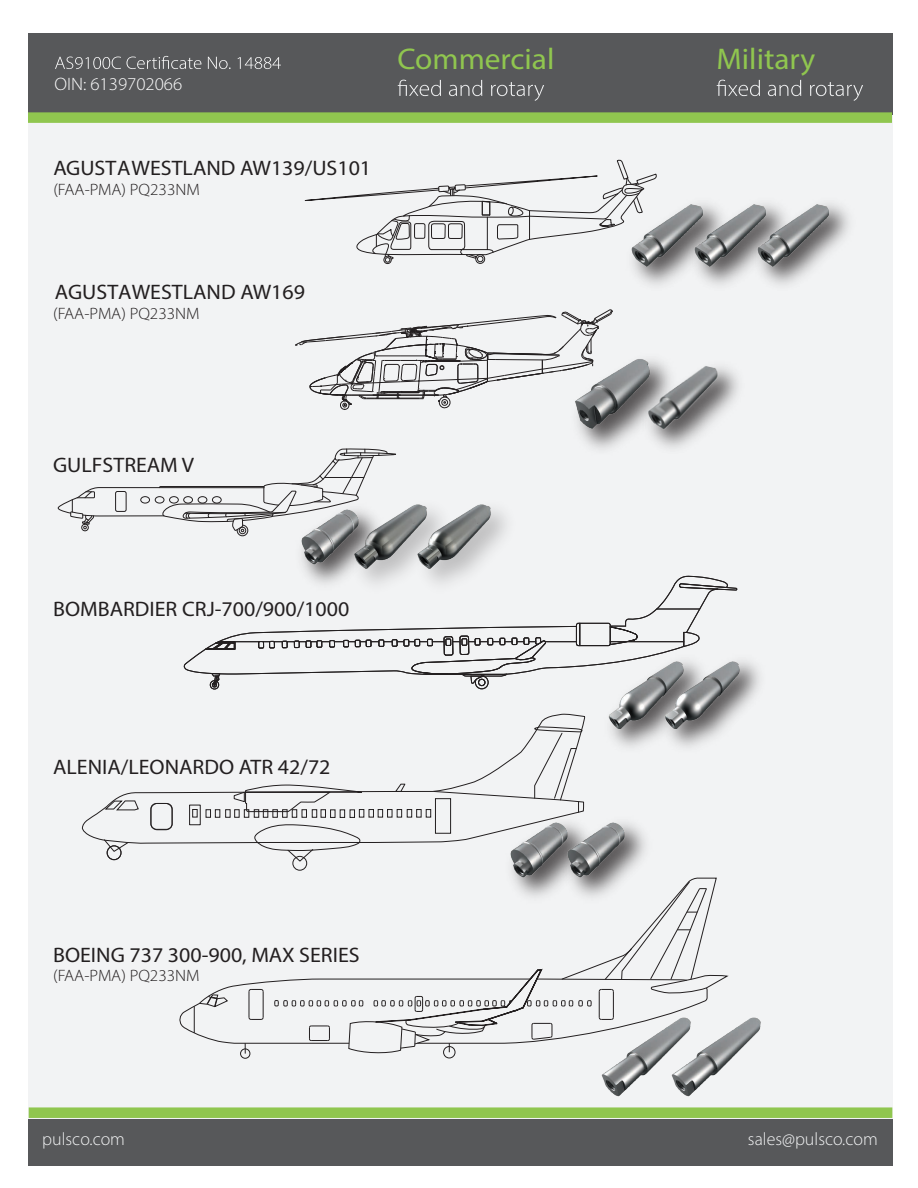
<style>
.page{position:relative;width:918px;height:1188px;background:#fff}
.page>*{position:absolute;margin:0;border:0;box-sizing:border-box;transform-origin:0 0}
.t1{font:30px "Myriad Pro";color:#90c64f;scale:1.05 1}
.t2{font:21px "Myriad Pro";color:#231f20;scale:1.05 1}
.t3{font:300 18px "Myriad Pro";color:#f2f3f4}
.t4{font:300 18px "Myriad Pro";color:#fff;scale:1.05 1}
.t5{font:300 16.5px "Myriad Pro";color:#231f20;scale:1.05 1}
</style>
<div class="page">
<div style="left:28px;top:33px;width:864px;height:1127px;background:#f2f3f4"></div>
<div style="left:29px;top:1119px;width:864px;height:47px;background:#57585a"></div>
<div style="left:28px;top:33px;width:864px;height:82px;background:#57585a"></div>
<svg style="left:717px;top:80px;width:146px;height:21px"></svg>
<svg style="left:398px;top:80px;width:146px;height:21px"></svg>
<svg style="left:55px;top:56px;width:226px;height:13px"></svg>
<svg style="left:57px;top:448px;width:339px;height:89px"></svg>
<hr style="left:325px;top:477px;width:39px;height:1px;background:#231f20">
<img style="left:389px;top:490px;width:17px;height:86px">
<img style="left:406px;top:504px;width:93px;height:72px">
<img style="left:389px;top:497px;width:3px;height:79px">
<img style="left:281px;top:478px;width:108px;height:98px">
<svg style="left:184px;top:576px;width:553px;height:113px"></svg>
<img style="left:597px;top:648px;width:57px;height:99px">
<img style="left:606px;top:653px;width:48px;height:80px">
<img style="left:654px;top:648px;width:106px;height:99px">
<img style="left:663px;top:653px;width:80px;height:80px">
<img style="left:510px;top:844px;width:37px;height:34px">
<img style="left:547px;top:822px;width:99px;height:56px">
<svg style="left:82px;top:714px;width:504px;height:130px"></svg>
<div style="left:151px;top:803px;width:22px;height:27px;border:1px solid #231f20;border-radius:5px"></div>
<div style="left:151px;top:803px;width:21px;height:27px;border:1px solid #231f20;border-radius:6px"></div>
<svg style="left:103px;top:839px;width:26px;height:13px"></svg>
<div style="left:107px;top:845px;width:14px;height:15px;border:1px solid #231f20;border-radius:50%"></div>
<svg style="left:254px;top:824px;width:107px;height:38px"></svg>
<div style="left:292px;top:856px;width:15px;height:15px;border:1px solid #231f20;border-radius:50%"></div>
<svg style="left:395px;top:783px;width:11px;height:9px"></svg>
<div style="left:189px;top:805px;width:12px;height:20px;border:1px solid #231f20"></div>
<div style="left:192px;top:809px;width:6px;height:8px;border:1px solid #231f20"></div>
<div style="left:206px;top:809px;width:5px;height:9px;border:1px solid #231f20"></div>
<div style="left:215px;top:809px;width:5px;height:9px;border:1px solid #231f20"></div>
<div style="left:225px;top:809px;width:6px;height:9px;border:1px solid #231f20"></div>
<div style="left:234px;top:809px;width:6px;height:9px;border:1px solid #231f20"></div>
<div style="left:244px;top:809px;width:5px;height:9px;border:1px solid #231f20"></div>
<div style="left:254px;top:809px;width:5px;height:9px;border:1px solid #231f20"></div>
<div style="left:263px;top:809px;width:5px;height:9px;border:1px solid #231f20"></div>
<div style="left:272px;top:809px;width:6px;height:9px;border:1px solid #231f20"></div>
<div style="left:282px;top:809px;width:5px;height:9px;border:1px solid #231f20"></div>
<div style="left:292px;top:809px;width:5px;height:9px;border:1px solid #231f20"></div>
<div style="left:302px;top:809px;width:5px;height:9px;border:1px solid #231f20"></div>
<div style="left:312px;top:809px;width:5px;height:9px;border:1px solid #231f20"></div>
<div style="left:321px;top:809px;width:5px;height:9px;border:1px solid #231f20"></div>
<div style="left:330px;top:809px;width:5px;height:9px;border:1px solid #231f20"></div>
<div style="left:340px;top:809px;width:5px;height:9px;border:1px solid #231f20"></div>
<div style="left:350px;top:809px;width:5px;height:9px;border:1px solid #231f20"></div>
<div style="left:359px;top:809px;width:5px;height:9px;border:1px solid #231f20"></div>
<div style="left:369px;top:809px;width:5px;height:9px;border:1px solid #231f20"></div>
<div style="left:378px;top:809px;width:5px;height:9px;border:1px solid #231f20"></div>
<div style="left:387px;top:809px;width:5px;height:9px;border:1px solid #231f20"></div>
<div style="left:397px;top:809px;width:5px;height:9px;border:1px solid #231f20"></div>
<div style="left:407px;top:809px;width:5px;height:9px;border:1px solid #231f20"></div>
<div style="left:416px;top:809px;width:6px;height:9px;border:1px solid #231f20"></div>
<div style="left:426px;top:809px;width:5px;height:9px;border:1px solid #231f20"></div>
<div style="left:435px;top:798px;width:16px;height:36px;border:1px solid #231f20"></div>
<svg style="left:433px;top:726px;width:153px;height:86px"></svg>
<svg style="left:233px;top:784px;width:129px;height:28px"></svg>
<svg style="left:105px;top:800px;width:34px;height:11px"></svg>
<svg style="left:295px;top:309px;width:318px;height:101px"></svg>
<img style="left:558px;top:342px;width:72px;height:108px">
<img style="left:630px;top:359px;width:109px;height:89px">
<div style="left:384px;top:256px;width:7px;height:8px;border:1px solid #231f20;border-radius:50%"></div>
<div style="left:476px;top:254px;width:9px;height:10px;border:1px solid #231f20;border-radius:50%"></div>
<svg style="left:305px;top:159px;width:352px;height:103px"></svg>
<img style="left:615px;top:179px;width:63px;height:106px">
<img style="left:678px;top:203px;width:63px;height:82px">
<img style="left:741px;top:203px;width:108px;height:82px">
<svg style="left:179px;top:878px;width:549px;height:181px"></svg>
<img style="left:593px;top:1001px;width:71px;height:96px">
<img style="left:664px;top:1001px;width:97px;height:96px">
<div style="left:28px;top:112px;width:864px;height:11px;background:#90c64f"></div>
<div style="left:29px;top:1107px;width:863px;height:11px;background:#90c64f"></div>
<p class="t4" style="left:54px;top:74px;width:123px">OIN: 6139702066</p>
<p class="t2" style="left:53px;top:155px;width:304px">AGUSTAWESTLAND AW139/US101</p>
<p class="t5" style="left:53px;top:179px;width:141px">(FAA-PMA) PQ233NM</p>
<h1 class="t1" style="left:397px;top:40px;width:151px">Commercial</h1>
<h1 class="t1" style="left:716px;top:40px;width:96px">Military</h1>
<p class="t2" style="left:55px;top:279px;width:240px">AGUSTAWESTLAND AW169</p>
<p class="t5" style="left:53px;top:304px;width:141px">(FAA-PMA) PQ233NM</p>
<p class="t2" style="left:53px;top:452px;width:136px">GULFSTREAM V</p>
<p class="t2" style="left:53px;top:596px;width:284px">BOMBARDIER CRJ-700/900/1000</p>
<p class="t2" style="left:53px;top:754px;width:266px">ALENIA/LEONARDO ATR 42/72</p>
<p class="t2" style="left:53px;top:942px;width:293px">BOEING 737 300-900, MAX SERIES</p>
<p class="t5" style="left:53px;top:966px;width:141px">(FAA-PMA) PQ233NM</p>
<p class="t3" style="left:42px;top:1128px;width:84px">pulsco.com</p>
<p class="t3" style="left:748px;top:1128px;width:131px">sales@pulsco.com</p>
</div>
